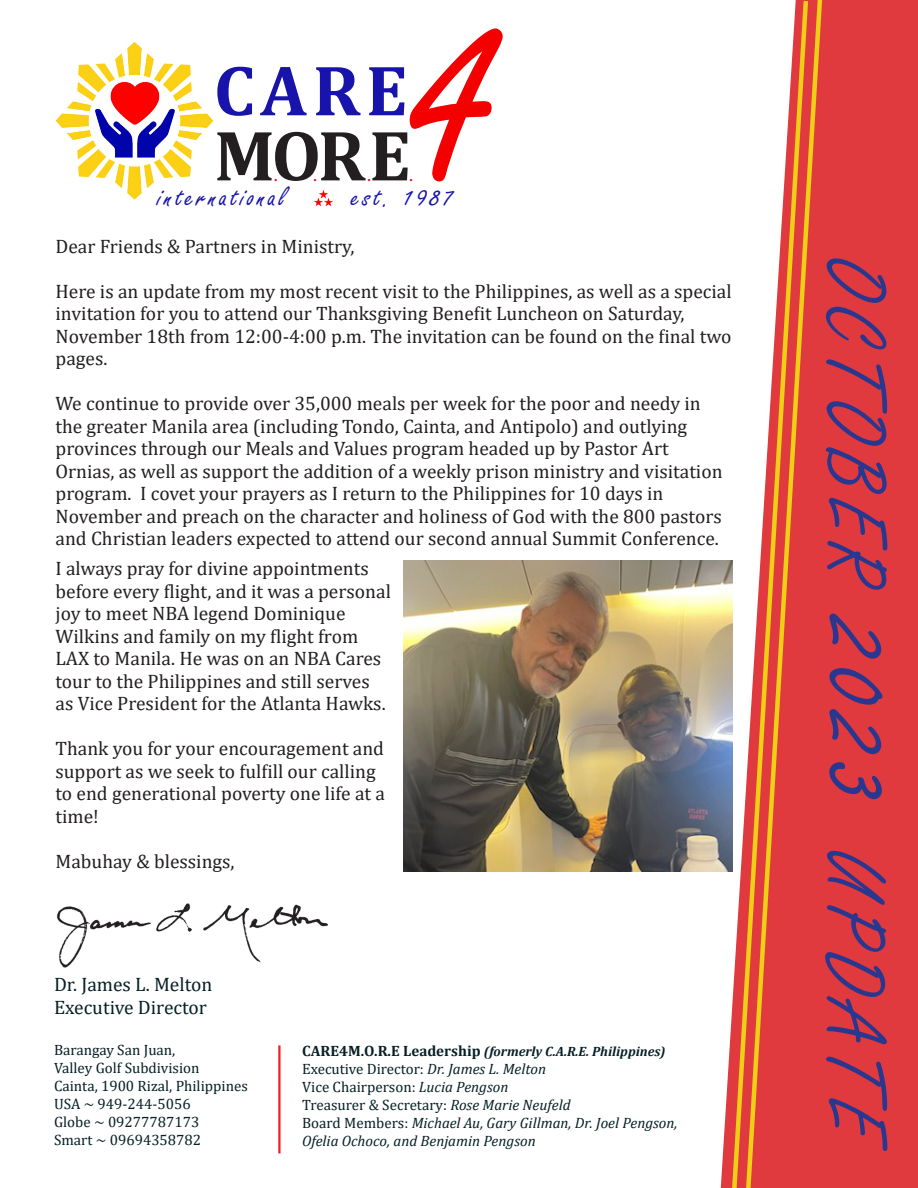
<style>
.page{position:relative;width:918px;height:1188px;background:#fff}
.page>*{position:absolute;margin:0;border:0;box-sizing:border-box;transform-origin:0 0}
.t1{font:301.8px "Freestyle Script";color:#f40000;scale:.85 1}
.t2{font:88.5px "Freestyle Script";color:#2a378e}
.t3{font:700 72px "Cambria";color:#231f20}
.t4{font:700 72px "Cambria";color:#1713ab}
.t5{font:30px "Freestyle Script";letter-spacing:.1em;color:#1713ab}
.t6{font:19.5px/22.5px "Cambria";color:#231f20}
.t7{font:19.5px "Cambria";color:#062025}
.t8{font:18px "Myriad Pro";color:#f40000}
.t9{font:15px "Cambria";color:#062025}
.t10{font:italic 15px "Cambria";color:#062025}
.t11{font:italic 700 13.5px "Cambria";color:#062025}
.s1{font-style:normal;font-size:15px}
.s2{font-style:italic}
.s3{font-style:normal}
.s4{font-size:108px}
</style>
<div class="page">
<div style="left:721px;top:0;width:197px;height:1188px;background:#e03a3e"></div>
<svg style="left:729px;top:0;width:14px;height:1188px"></svg>
<svg style="left:743px;top:0;width:82px;height:1188px"></svg>
<img style="left:55px;top:41px;width:159px;height:159px">
<div style="left:147px;top:188px;width:317px;height:18px;background:#fff"></div>
<img style="left:314px;top:190px;width:19px;height:17px">
<img style="left:56px;top:903px;width:272px;height:65px">
<img style="left:404px;top:560px;width:328px;height:311px">
<hr style="left:278px;top:1045px;width:3px;height:108px;background:#ee2027">
<p class="t1" style="left:411px;top:-71px;width:105px">4</p>
<p class="t4" style="left:214px;top:40px;width:195px">CARE</p>
<p class="t3" style="left:214px;top:105px;width:198px">MORE</p>
<p class="t8" style="left:274px;top:164px;width:5px">.</p>
<p class="t8" style="left:313px;top:164px;width:5px">.</p>
<p class="t8" style="left:367px;top:164px;width:5px">.</p>
<p class="t8" style="left:409px;top:164px;width:5px">.</p>
<p class="t5" style="left:158px;top:181px;width:130px">international</p>
<p class="t5" style="left:352px;top:181px;width:103px">est. 1987</p>
<p class="t6" style="left:56px;top:235px;width:300px">Dear Friends &amp; Partners in Ministry,</p>
<p class="t6" style="left:56px;top:280px;width:678px">Here is an update from my most recent visit to the Philippines, as well as a special invitation for you to attend our Thanksgiving Benefit Luncheon on Saturday, November 18th from 12:00-4:00 p.m. The invitation can be found on the final two pages.</p>
<p class="t6" style="left:56px;top:392px;width:669px">We continue to provide over 35,000 meals per week for the poor and needy in the greater Manila area (including Tondo, Cainta, and Antipolo) and outlying provinces through our Meals and Values program headed up by Pastor Art Ornias, as well as support the addition of a weekly prison ministry and visitation program. I covet your prayers as I return to the Philippines for 10 days in November and preach on the character and holiness of God with the 800 pastors and Christian leaders expected to attend our second annual Summit Conference.</p>
<p class="t6" style="left:56px;top:557px;width:337px">I always pray for divine appointments before every flight, and it was a personal joy to meet NBA legend Dominique Wilkins and family on my flight from LAX to Manila. He was on an NBA Cares tour to the Philippines and still serves as Vice President for the Atlanta Hawks.</p>
<p class="t6" style="left:56px;top:737px;width:331px">Thank you for your encouragement and support as we seek to fulfill our calling to end generational poverty one life at a time!</p>
<p class="t6" style="left:56px;top:850px;width:181px">Mabuhay &amp; blessings,</p>
<p class="t7" style="left:54px;top:972px;width:160px">Dr. James L. Melton</p>
<p class="t7" style="left:54px;top:996px;width:155px">Executive Director</p>
<p class="t9" style="left:54px;top:1041px;width:123px">Barangay San Juan,</p>
<p class="t9" style="left:54px;top:1059px;width:147px">Valley Golf Subdivision</p>
<p class="t9" style="left:54px;top:1077px;width:195px">Cainta, 1900 Rizal, Philippines</p>
<p class="t9" style="left:54px;top:1095px;width:138px">USA ~ 949-244-5056</p>
<p class="t9" style="left:54px;top:1113px;width:147px">Globe ~ 09277787173</p>
<p class="t9" style="left:54px;top:1131px;width:149px">Smart ~ 09694358782</p>
<p class="t11" style="left:302px;top:1042px;width:365px"><span class="s1">CARE4M.O.R.E Leadership</span> (formerly C.A.R.E. Philippines)</p>
<p class="t9" style="left:302px;top:1060px;width:245px">Executive Director: <span class="s2">Dr. James L. Melton</span></p>
<p class="t9" style="left:302px;top:1078px;width:208px">Vice Chairperson: <span class="s2">Lucia Pengson</span></p>
<p class="t9" style="left:302px;top:1096px;width:270px">Treasurer &amp; Secretary: <span class="s2">Rose Marie Neufeld</span></p>
<p class="t10" style="left:302px;top:1112px;width:377px"><span class="s3">Board Members:</span> Michael Au, Gary Gillman, Dr. Joel Pengson,</p>
<p class="t10" style="left:302px;top:1130px;width:235px">Ofelia Ochoco, and Benjamin Pengson</p>
<p class="t2" style="left:903px;top:259px;width:894px;rotate:90deg">OCTOBER <span class="s4">2023</span> UPDATE</p>
</div>
